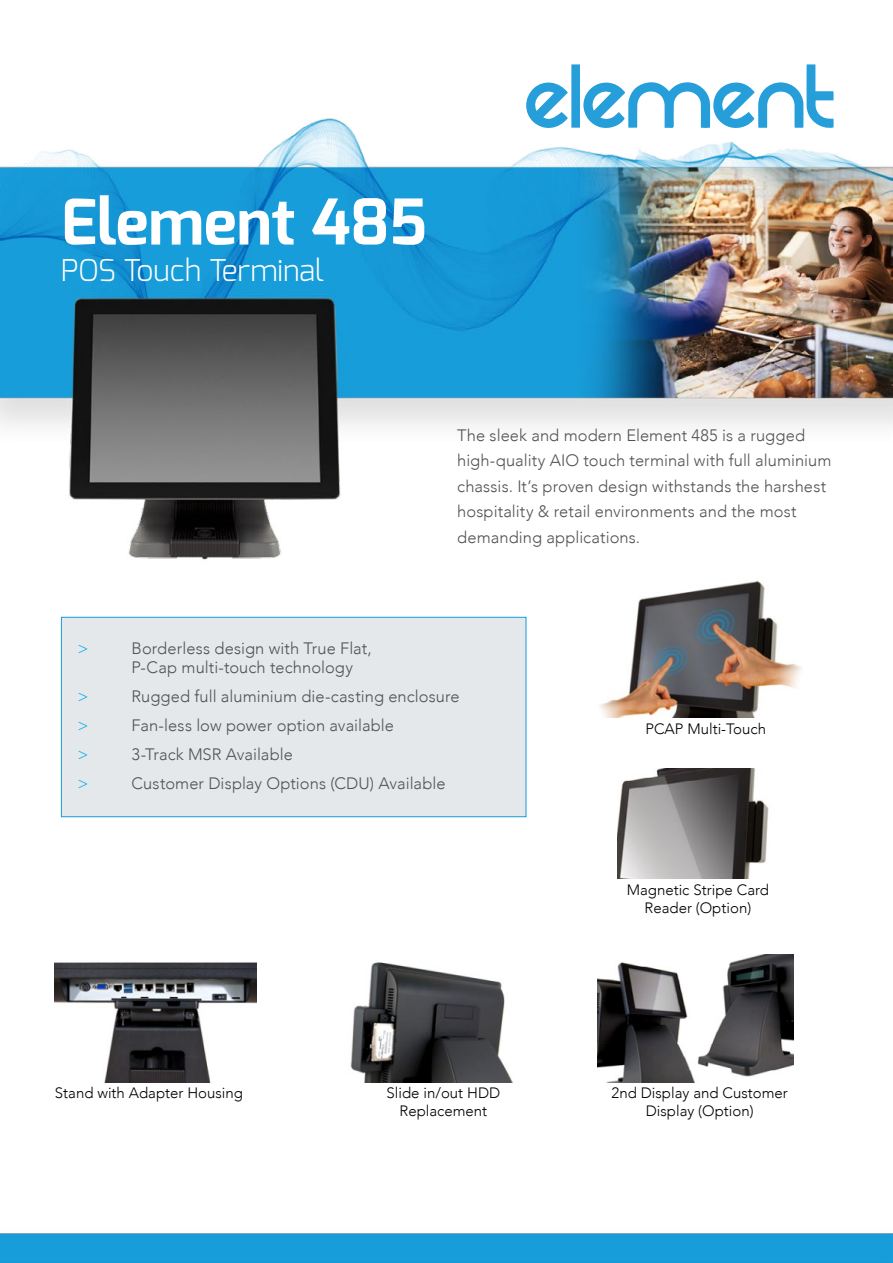
<style>
.page{position:relative;width:893px;height:1263px;background:#fff}
.page>*{position:absolute;margin:0;border:0;box-sizing:border-box;transform-origin:0 0}
.t1{font:700 63px "Exo";color:#fff}
.t2{font:300 30px "Exo";color:#fff}
.t3{font:300 16.5px/25.5px "Avenir";letter-spacing:.005em;color:#515353}
.t4{font:300 16.5px/19.8px "Avenir";letter-spacing:.005em;color:#515352}
.t5{font:300 16.5px "Avenir";color:#00aeef}
.t6{font:300 15px/18px "Avenir";color:#000;text-align:center}
</style>
<div class="page">
<img style="left:0;top:118px;width:893px;height:1145px">
<div style="left:61px;top:617px;width:465px;height:200px;background:#e5e8ea;border:1px solid #139cd8"></div>
<svg style="left:526px;top:64px;width:308px;height:64px"></svg>
<img style="left:595px;top:578px;width:208px;height:139px">
<img style="left:617px;top:769px;width:164px;height:110px">
<img style="left:597px;top:954px;width:197px;height:128px">
<img style="left:336px;top:948px;width:202px;height:134px">
<img style="left:55px;top:948px;width:202px;height:134px">
<h1 class="t1" style="left:61px;top:181px;width:367px">Element 485</h1>
<h2 class="t2" style="left:61px;top:250px;width:264px">POS Touch Terminal</h2>
<p class="t3" style="left:457px;top:422px;width:376px">The sleek and modern Element 485 is a rugged high-quality AIO touch terminal with full aluminium chassis. It’s proven design withstands the harshest hospitality &amp; retail environments and the most demanding applications.</p>
<p class="t5" style="left:78px;top:638px;width:12px">&gt;</p>
<p class="t4" style="left:132px;top:638px;width:242px">Borderless design with True Flat,<br>P-Cap multi-touch technology</p>
<p class="t5" style="left:78px;top:687px;width:12px">&gt;</p>
<p class="t4" style="left:132px;top:687px;width:330px">Rugged full aluminium die-casting enclosure</p>
<p class="t5" style="left:78px;top:715px;width:12px">&gt;</p>
<p class="t4" style="left:132px;top:715px;width:264px">Fan-less low power option available</p>
<p class="t5" style="left:78px;top:744px;width:12px">&gt;</p>
<p class="t4" style="left:132px;top:744px;width:163px">3-Track MSR Available</p>
<p class="t5" style="left:78px;top:773px;width:12px">&gt;</p>
<p class="t4" style="left:132px;top:773px;width:315px">Customer Display Options (CDU) Available</p>
<p class="t6" style="left:55px;top:1084px;width:190px">Stand with Adapter Housing</p>
<p class="t6" style="left:387px;top:1084px;width:115px">Slide in/out HDD<br>Replacement</p>
<p class="t6" style="left:645px;top:720px;width:122px">PCAP Multi-Touch</p>
<p class="t6" style="left:627px;top:881px;width:144px">Magnetic Stripe Card<br>Reader (Option)</p>
<p class="t6" style="left:612px;top:1084px;width:178px">2nd Display and Customer<br>Display (Option)</p>
</div>
